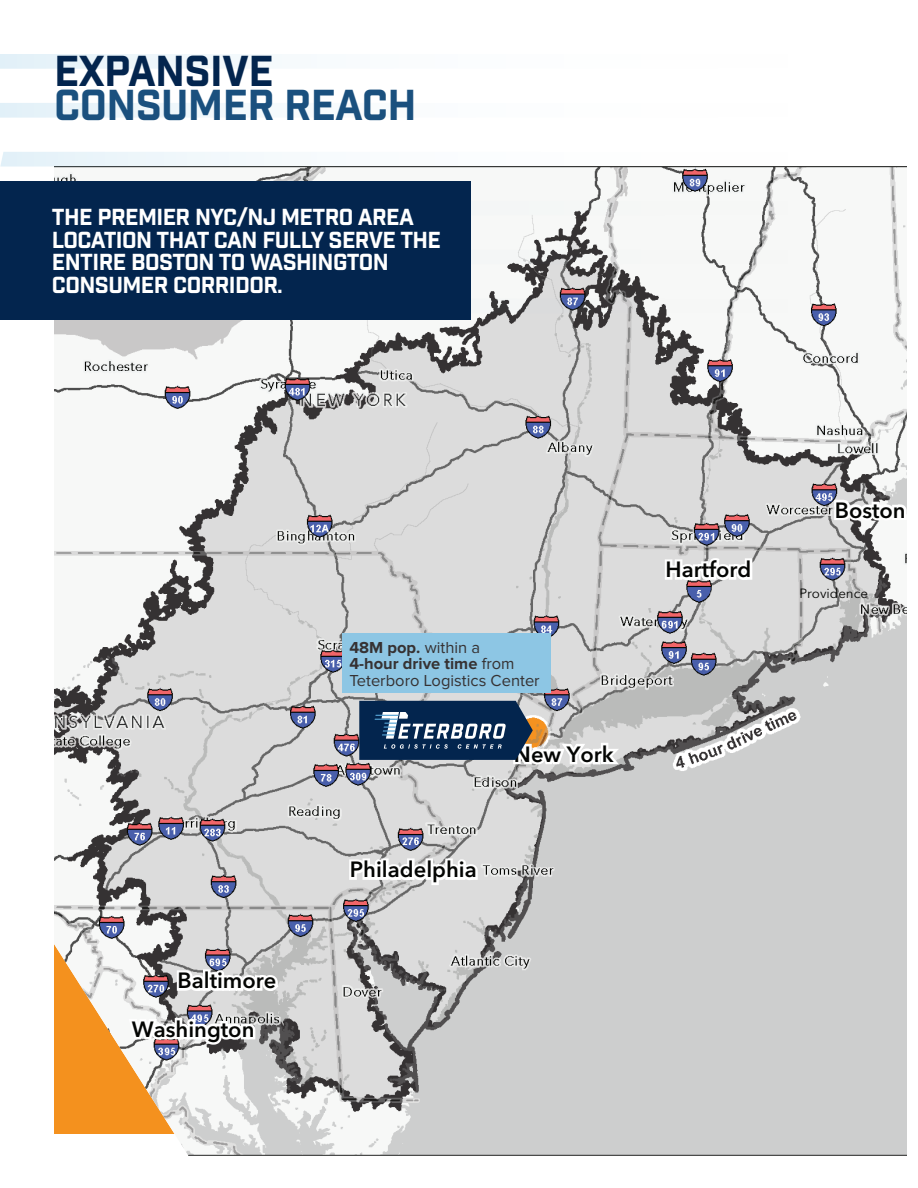
<style>
.page{position:relative;width:918px;height:1188px;background:#fff}
.page>*{position:absolute;margin:0;border:0;box-sizing:border-box;transform-origin:0 0}
.t1{font:42px/34.5px "Industry Inc Base";letter-spacing:-.015em;color:#1a507e}
.t2{font:22.5px/22.5px "Industry Inc Base";letter-spacing:-.025em;color:#fff}
.Image{font:600 21.9px "Avenir Next";color:#040503}
.t3{font:16.5px/16.5px "Proxima Nova";color:#363233}
.Image-2{font:13.35px "Avenir Next LT Pro";color:#040503}
.s1{color:#03254e}
.s2{font-weight:700}
</style>
<div class="page">
<img style="left:54px;top:167px;width:853px;height:989px">
<svg style="left:0;top:103px;width:264px;height:15px"></svg>
<svg style="left:0;top:152px;width:907px;height:15px"></svg>
<svg style="left:471px;top:201px;width:436px;height:14px"></svg>
<svg style="left:471px;top:250px;width:436px;height:14px"></svg>
<svg style="left:471px;top:299px;width:436px;height:14px"></svg>
<svg style="left:0;top:54px;width:264px;height:15px"></svg>
<div style="left:342px;top:634px;width:209px;height:59px;background:#8dc6e4"></div>
<div style="left:0;top:182px;width:471px;height:138px;background:#03254e"></div>
<svg style="left:359px;top:701px;width:174px;height:59px;background:#2b4768"></svg>
<p class="t1" style="left:54px;top:55px;width:364px"><span class="s1">EXPANSIVE<br></span>CONSUMER REACH</p>
<p class="t2" style="left:52px;top:207px;width:391px">THE PREMIER NYC/NJ METRO AREA<br>LOCATION THAT CAN FULLY SERVE THE<br>ENTIRE BOSTON TO WASHINGTON<br>CONSUMER CORRIDOR.</p>
<p class="Image" style="left:178px;top:962px;width:100px">Baltimore</p>
<p class="Image" style="left:132px;top:1011px;width:124px">Washington</p>
<p class="t3" style="left:349px;top:640px;width:192px"><span class="s2">48M pop.</span> within a<br><span class="s2">4-hour drive time</span> from<br>Teterboro Logistics Center</p>
<p class="Image" style="left:350px;top:851px;width:128px">Philadelphia</p>
<p class="Image" style="left:514px;top:735px;width:101px">New York</p>
<p class="Image" style="left:666px;top:551px;width:87px">Hartford</p>
<p class="Image" style="left:835px;top:491px;width:72px">Boston</p>
<p class="Image-2" style="left:799px;top:585px;width:70px">Providence</p>
</div>
